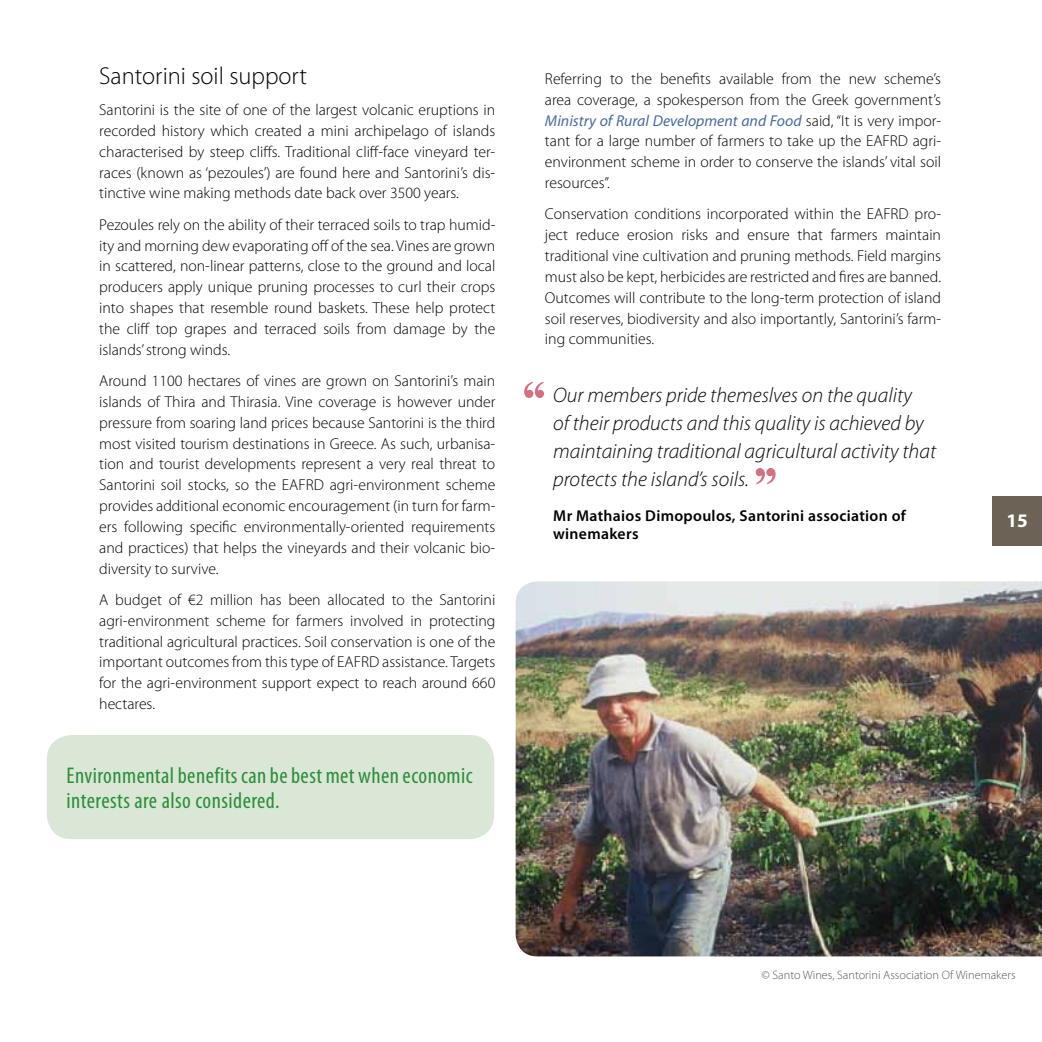
<style>
.page{position:relative;width:1042px;height:1042px;background:#fff}
.page>*{position:absolute;margin:0;border:0;box-sizing:border-box;transform-origin:0 0}
.t1{font:700 52.5px "Nimbus Rom DGR";color:#d37183}
.t2{font:300 24.5px "Myriad Pro";color:#000}
.t3{font:condensed 22.75px/24.5px "Myriad Pro";letter-spacing:.02em;color:#2b8e39}
.t4{font:italic 300 21px/28px "Myriad Pro";color:#060609}
.t5{font:700 19.25px "Myriad Pro";color:#fff}
.t6{font:300 15.75px/20.8px "Myriad Pro";color:#000;text-align:justify}
.t7{font:600 15.75px/17.5px "Myriad Pro";letter-spacing:.02em;color:#000}
.t8{font:300 12.25px "Myriad Pro";color:#58595b}
.s1{font-weight:400;font-style:italic;color:#496c99}
</style>
<div class="page">
<div style="left:47px;top:735px;width:447px;height:104px;background:#dae7d7;border-radius:25px"></div>
<img style="left:516px;top:581px;width:526px;height:375px">
<div style="left:992px;top:496px;width:50px;height:50px;background:#6c6356"></div>
<h2 class="t2" style="left:99px;top:62px;width:209px">Santorini soil support</h2>
<p class="t6" style="left:99px;top:100px;width:398px">Santorini is the site of one of the largest volcanic eruptions in recorded history which created a mini archipelago of islands characterised by steep cliffs. Traditional cliff-face vineyard ter&shy;races (known as ‘pezoules’) are found here and Santorini’s dis&shy;tinctive wine making methods date back over 3500 years.</p>
<p class="t6" style="left:99px;top:214px;width:398px">Pezoules rely on the ability of their terraced soils to trap humid&shy;ity and morning dew evaporating off of the sea. Vines are grown in scattered, non-linear patterns, close to the ground and local producers apply unique pruning processes to curl their crops into shapes that resemble round baskets. These help protect the cliff top grapes and terraced soils from damage by the islands’ strong winds.</p>
<p class="t6" style="left:99px;top:371px;width:398px">Around 1100 hectares of vines are grown on Santorini’s main islands of Thira and Thirasia. Vine coverage is however under pressure from soaring land prices because Santorini is the third most visited tourism destinations in Greece. As such, urbanisa&shy;tion and tourist developments represent a very real threat to Santorini soil stocks, so the EAFRD agri-environment scheme provides additional economic encouragement (in turn for farm&shy;ers following specific environmentally-oriented requirements and practices) that helps the vineyards and their volcanic bio&shy;diversity to survive.</p>
<p class="t6" style="left:99px;top:589px;width:398px">A budget of €2 million has been allocated to the Santorini agri-environment scheme for farmers involved in protecting traditional agricultural practices. Soil conservation is one of the important outcomes from this type of EAFRD assistance. Targets for the agri-environment support expect to reach around 660 hectares.</p>
<h3 class="t3" style="left:67px;top:763px;width:407px">Environmental benefits can be best met when economic interests are also considered.</h3>
<p class="t6" style="left:545px;top:68px;width:398px">Referring to the benefits available from the new scheme’s area coverage, a spokesperson from the Greek government’s <span class="s1">Ministry of Rural Development and Food</span> said, “It is very impor&shy;tant for a large number of farmers to take up the EAFRD agri&shy;environment scheme in order to conserve the islands’ vital soil resources”.</p>
<p class="t6" style="left:545px;top:204px;width:398px">Conservation conditions incorporated within the EAFRD pro&shy;ject reduce erosion risks and ensure that farmers maintain traditional vine cultivation and pruning methods. Field margins must also be kept, herbicides are restricted and fires are banned.<br>Outcomes will contribute to the long-term protection of island soil reserves, biodiversity and also importantly, Santorini’s farm&shy;ing communities.</p>
<h1 class="t1" style="left:521px;top:372px;width:28px">“</h1>
<h3 class="t4" style="left:553px;top:381px;width:384px">Our members pride themeslves on the quality<br>of their products and this quality is achieved by maintaining traditional agricultural activity that protects the island’s soils.</h3>
<p class="t7" style="left:553px;top:507px;width:354px">Mr Mathaios Dimopoulos, Santorini association of winemakers</p>
<h1 class="t1" style="left:779px;top:494px;width:28px;rotate:-180deg">“</h1>
<p class="t5" style="left:1006px;top:508px;width:23px">15</p>
<p class="t8" style="left:761px;top:968px;width:256px">© Santo Wines, Santorini Association Of Winemakers</p>
</div>
